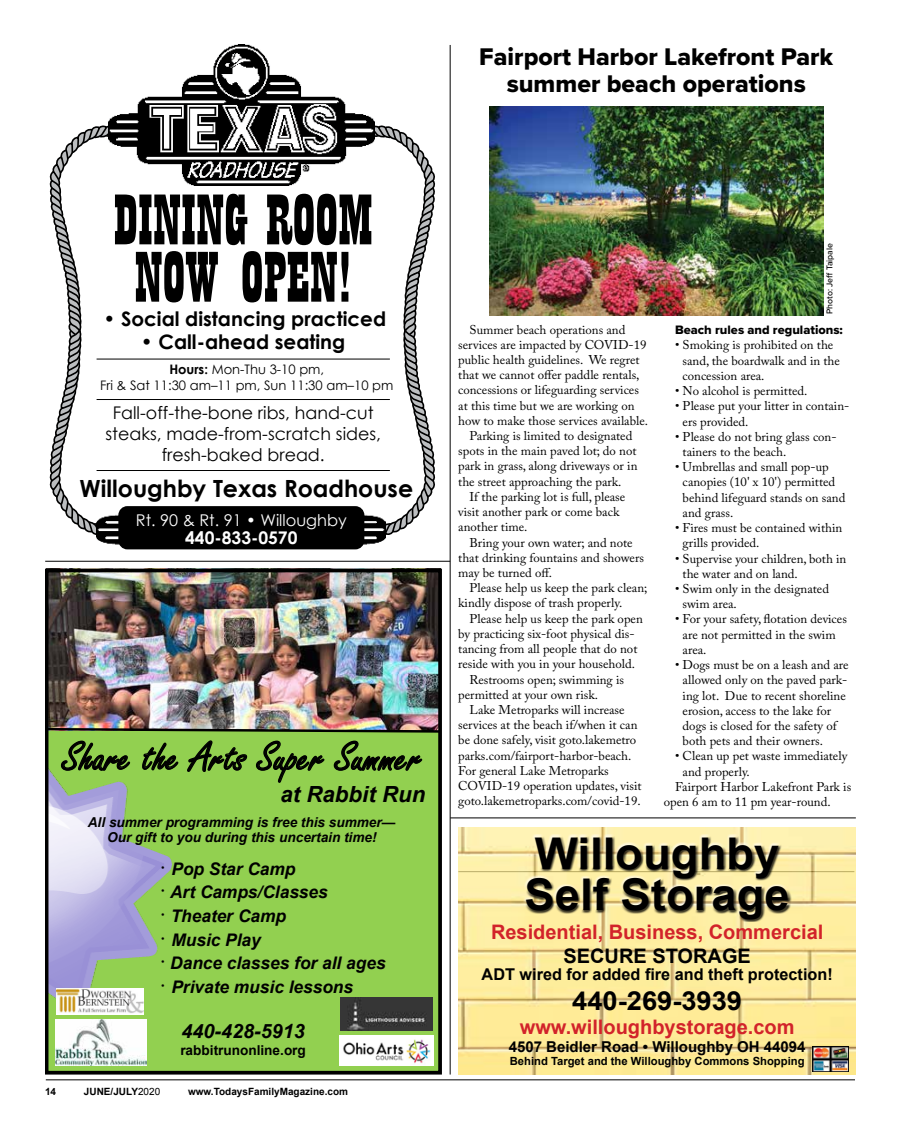
<style>
.page{position:relative;width:900px;height:1125px;background:#fff}
.page>*{position:absolute;margin:0;border:0;box-sizing:border-box;transform-origin:0 0}
.t1{font:74.75px/57.4px "Playbill";color:#000}
.t2{font:44.5px "Freestyle Script";color:#000}
.t3{font:700 43.75px/41.2px "Arial";color:#000;scale:1.04 1}
.t4{font:700 26.25px "Arial";color:#000;scale:1.04 1}
.t5{font:25px/27.5px "Proxima Nova Extrabld";color:#000;text-align:center}
.t6{font:700 23.62px "Century Gothic";color:#000}
.t7{font:italic 700 22.25px "Arial";color:#000}
.t8{font:700 20px "Arial";color:#d2232a}
.t9{font:700 20px "Arial";color:#000}
.t10{font:700 19.88px "Century Gothic";color:#000}
.t11{font:italic 700 19.75px "Arial";color:#000}
.t12{font:italic 700 17.38px/23.5px "Arial";color:#000}
.t13{font:17.38px/20.9px "Century Gothic";color:#000;text-align:center}
.t14{font:700 17.38px "Century Gothic";color:#fff}
.t15{font:700 16.25px "Arial";color:#000}
.t16{font:16.25px "Century Gothic";color:#fff}
.t17{font:700 15px "Arial";color:#000}
.t18{font:italic 700 13.62px/14.9px "Arial";color:#000;text-align:center}
.t19{font:700 13.62px "Arial";color:#000}
.t20{font:13.12px/15.8px "Century Gothic";color:#000;text-align:center}
.t21{font:12.62px/15.2px "Adobe Caslon Pro";color:#000}
.t22{font:12.62px "Proxima Nova Extrabld";color:#000}
.t23{font:700 11.25px "Arial";color:#000}
.t24{font:700 10px "Arial";color:#000}
.t25{font:500 8.75px "Proxima Nova";color:#000}
.s1{font-weight:700}
.s2{font-family:"Times New Roman";font-weight:400;font-style:normal;font-size:22.25px}
.s3{font-weight:400}
.s4{font-style:inherit}
</style>
<div class="page">
<hr style="left:46px;top:1080px;width:809px;height:1px;background:#000">
<img style="left:50px;top:574px;width:386px;height:153px">
<div style="left:45px;top:731px;width:396px;height:344px;background:#92d050"></div>
<img style="left:339px;top:1036px;width:95px;height:30px">
<img style="left:50px;top:770px;width:122px;height:264px">
<img style="left:50px;top:727px;width:386px;height:6px">
<img style="left:55px;top:1019px;width:91px;height:47px">
<img style="left:56px;top:989px;width:87px;height:25px">
<img style="left:340px;top:997px;width:92px;height:33px">
<div style="left:45px;top:569px;width:396px;height:506px;border:4px solid #000"></div>
<hr style="left:45px;top:561px;width:405px;height:1px;background:#000">
<hr style="left:450px;top:45px;width:1px;height:1030px;background:#000">
<img style="left:489px;top:106px;width:334px;height:209px">
<svg style="left:50px;top:126px;width:188px;height:409px"></svg>
<svg style="left:246px;top:126px;width:189px;height:410px"></svg>
<img style="left:109px;top:45px;width:265px;height:140px">
<img style="left:96px;top:514px;width:289px;height:34px">
<div style="left:118px;top:506px;width:246px;height:43px;background:#000;border-radius:9px"></div>
<hr style="left:97px;top:470px;width:293px;height:1px;background:#000">
<hr style="left:97px;top:399px;width:293px;height:1px;background:#000">
<hr style="left:97px;top:359px;width:293px;height:1px;background:#000">
<img style="left:458px;top:827px;width:398px;height:248px">
<div style="left:525px;top:835px;width:267px;height:87px;background:#000;opacity:.75"></div>
<img style="left:813px;top:1047px;width:36px;height:24px">
<hr style="left:450px;top:818px;width:406px;height:1px;background:#000">
<h3 class="t5" style="left:479px;top:42px;width:355px">Fairport Harbor Lakefront Park summer beach operations</h3>
<h1 class="t1" style="left:114px;top:194px;width:261px">DINING ROOM<br>NOW OPEN!</h1>
<h3 class="t10" style="left:104px;top:306px;width:284px">• Social distancing practiced</h3>
<h3 class="t10" style="left:141px;top:330px;width:206px">• Call-ahead seating</h3>
<p class="t20" style="left:100px;top:361px;width:295px"><span class="s1">Hours:</span> Mon-Thu 3-10 pm,<br>Fri &amp; Sat 11:30 am–11 pm, Sun 11:30 am–10 pm</p>
<h3 class="t13" style="left:105px;top:402px;width:277px">Fall-off-the-bone ribs, hand-cut steaks, made-from-scratch sides, fresh-baked bread.</h3>
<h3 class="t6" style="left:80px;top:473px;width:335px">Willoughby Texas Roadhouse</h3>
<p class="t16" style="left:136px;top:510px;width:212px">Rt. 90 &amp; Rt. 91 • Willoughby</p>
<h3 class="t14" style="left:185px;top:527px;width:114px">440-833-0570</h3>
<h2 class="t2" style="left:63px;top:733px;width:361px">Share the Arts Super Summer</h2>
<h3 class="t7" style="left:280px;top:779px;width:146px">at Rabbit Run</h3>
<p class="t18" style="left:88px;top:815px;width:309px">All summer programming is free this summer—<br>Our gift to you during this uncertain time!</p>
<h3 class="t12" style="left:160px;top:857px;width:227px"><span class="s2">∙</span> Pop Star Camp<br><span class="s2">∙</span> Art Camps/Classes<br><span class="s2">∙</span> Theater Camp<br><span class="s2">∙</span> Music Play<br><span class="s2">∙</span> Dance classes for all ages <span class="s2">∙</span> Private music lessons</h3>
<h3 class="t11" style="left:182px;top:1018px;width:125px">440-428-5913</h3>
<p class="t19" style="left:180px;top:1040px;width:127px">rabbitrunonline.org</p>
<p class="t24" style="left:45px;top:1085px;width:13px">14</p>
<p class="t24" style="left:84px;top:1085px;width:78px">JUNE/JULY<span class="s3">2020</span></p>
<p class="t24" style="left:188px;top:1085px;width:162px">www.TodaysFamilyMagazine.com</p>
<p class="t21" style="left:469px;top:322px;width:157px">Summer beach operations and</p>
<p class="t21" style="left:458px;top:337px;width:190px">services are impacted by COVID-19</p>
<p class="t21" style="left:458px;top:352px;width:183px">public health guidelines. We regret</p>
<p class="t21" style="left:458px;top:367px;width:183px">that we cannot offer paddle rentals,</p>
<p class="t21" style="left:458px;top:382px;width:182px">concessions or lifeguarding services</p>
<p class="t21" style="left:458px;top:398px;width:178px">at this time but we are working on</p>
<p class="t21" style="left:458px;top:413px;width:191px">how to make those services available.</p>
<p class="t21" style="left:469px;top:428px;width:164px">Parking is limited to designated</p>
<p class="t21" style="left:458px;top:443px;width:180px">spots in the main paved lot; do not</p>
<p class="t21" style="left:458px;top:459px;width:181px">park in grass, along driveways or in</p>
<p class="t21" style="left:458px;top:474px;width:165px">the street approaching the park.</p>
<p class="t21" style="left:469px;top:489px;width:157px">If the parking lot is full, please</p>
<p class="t21" style="left:458px;top:504px;width:163px">visit another park or come back</p>
<p class="t21" style="left:458px;top:519px;width:71px">another time.</p>
<p class="t21" style="left:469px;top:535px;width:165px">Bring your own water; and note</p>
<p class="t21" style="left:458px;top:550px;width:187px">that drinking fountains and showers</p>
<p class="t21" style="left:458px;top:565px;width:95px">may be turned off.</p>
<p class="t21" style="left:469px;top:580px;width:179px">Please help us keep the park clean;</p>
<p class="t21" style="left:458px;top:596px;width:166px">kindly dispose of trash properly.</p>
<p class="t21" style="left:469px;top:611px;width:175px">Please help us keep the park open</p>
<p class="t21" style="left:458px;top:626px;width:178px">by practicing six-foot physical dis-</p>
<p class="t21" style="left:458px;top:641px;width:181px">tancing from all people that do not</p>
<p class="t21" style="left:458px;top:656px;width:178px">reside with you in your household.</p>
<p class="t21" style="left:469px;top:672px;width:156px">Restrooms open; swimming is</p>
<p class="t21" style="left:458px;top:687px;width:141px">permitted at your own risk.</p>
<p class="t21" style="left:469px;top:702px;width:157px">Lake Metroparks will increase</p>
<p class="t21" style="left:458px;top:717px;width:181px">services at the beach if/when it can</p>
<p class="t21" style="left:458px;top:733px;width:179px">be done safely, visit goto.lakemetro</p>
<p class="t21" style="left:458px;top:748px;width:175px">parks.com/fairport-harbor-beach.</p>
<p class="t21" style="left:458px;top:763px;width:152px">For general Lake Metroparks</p>
<p class="t21" style="left:458px;top:778px;width:185px">COVID-19 operation updates, visit</p>
<p class="t21" style="left:458px;top:793px;width:184px">goto.lakemetroparks.com/covid-19.</p>
<p class="t25" style="left:823px;top:314px;width:73px;rotate:-90deg">Photo: Jeff Taipale</p>
<p class="t22" style="left:675px;top:321px;width:169px">Beach rules and regulations:</p>
<p class="t21" style="left:683px;top:337px;width:159px;text-indent:-8px">• Smoking is prohibited on the sand, the boardwalk and in the concession area.</p>
<p class="t21" style="left:675px;top:383px;width:134px">• No alcohol is permitted.</p>
<p class="t21" style="left:683px;top:398px;width:168px;text-indent:-8px">• Please put your litter in contain&shy;ers provided.</p>
<p class="t21" style="left:683px;top:429px;width:155px;text-indent:-8px">• Please do not bring glass con&shy;tainers to the beach.</p>
<p class="t21" style="left:683px;top:459px;width:164px;text-indent:-8px">• Umbrellas and small pop-up canopies (10' x 10') permitted behind lifeguard stands on sand and grass.</p>
<p class="t21" style="left:683px;top:520px;width:161px;text-indent:-8px">• Fires must be contained within grills provided.</p>
<p class="t21" style="left:683px;top:551px;width:165px;text-indent:-8px">• Supervise your children, both in the water and on land.</p>
<p class="t21" style="left:683px;top:581px;width:148px;text-indent:-8px">• Swim only in the designated swim area.</p>
<p class="t21" style="left:683px;top:611px;width:166px;text-indent:-8px">• For your safety, flotation devices are not permitted in the swim area.</p>
<p class="t21" style="left:683px;top:657px;width:168px;text-indent:-8px">• Dogs must be on a leash and are allowed only on the paved park&shy;ing lot. Due to recent shoreline erosion, access to the lake for dogs is closed for the safety of both pets and their owners.</p>
<p class="t21" style="left:675px;top:748px;width:174px">• Clean up pet waste immediately</p>
<p class="t21" style="left:683px;top:764px;width:69px">and properly.</p>
<p class="t21" style="left:675px;top:779px;width:178px">Fairport Harbor Lakefront Park is</p>
<p class="t21" style="left:664px;top:794px;width:168px">open 6 am to 11 pm year-round.</p>
<h3 class="t3" style="left:524px;top:833px;width:257px">Willoughby<br>Self Storage</h3>
<h3 class="t8" style="left:491px;top:918px;width:334px">Residential, Business, Commercial</h3>
<h3 class="t9" style="left:563px;top:942px;width:189px">SECURE STORAGE</h3>
<p class="t15" style="left:482px;top:962px;width:353px">ADT wired for added fire and theft protection!</p>
<h3 class="t4" style="left:572px;top:982px;width:165px">440-269-3939</h3>
<h3 class="t8" style="left:520px;top:1012px;width:276px">www.willoughbystorage.com</h3>
<p class="t17" style="left:509px;top:1036px;width:298px">4507 Beidler Road • Willoughby OH 44<span class="s4">09</span>4</p>
<p class="t23" style="left:510px;top:1053px;width:296px">Behind Target and the Willoughby Commons Shopping</p>
</div>
